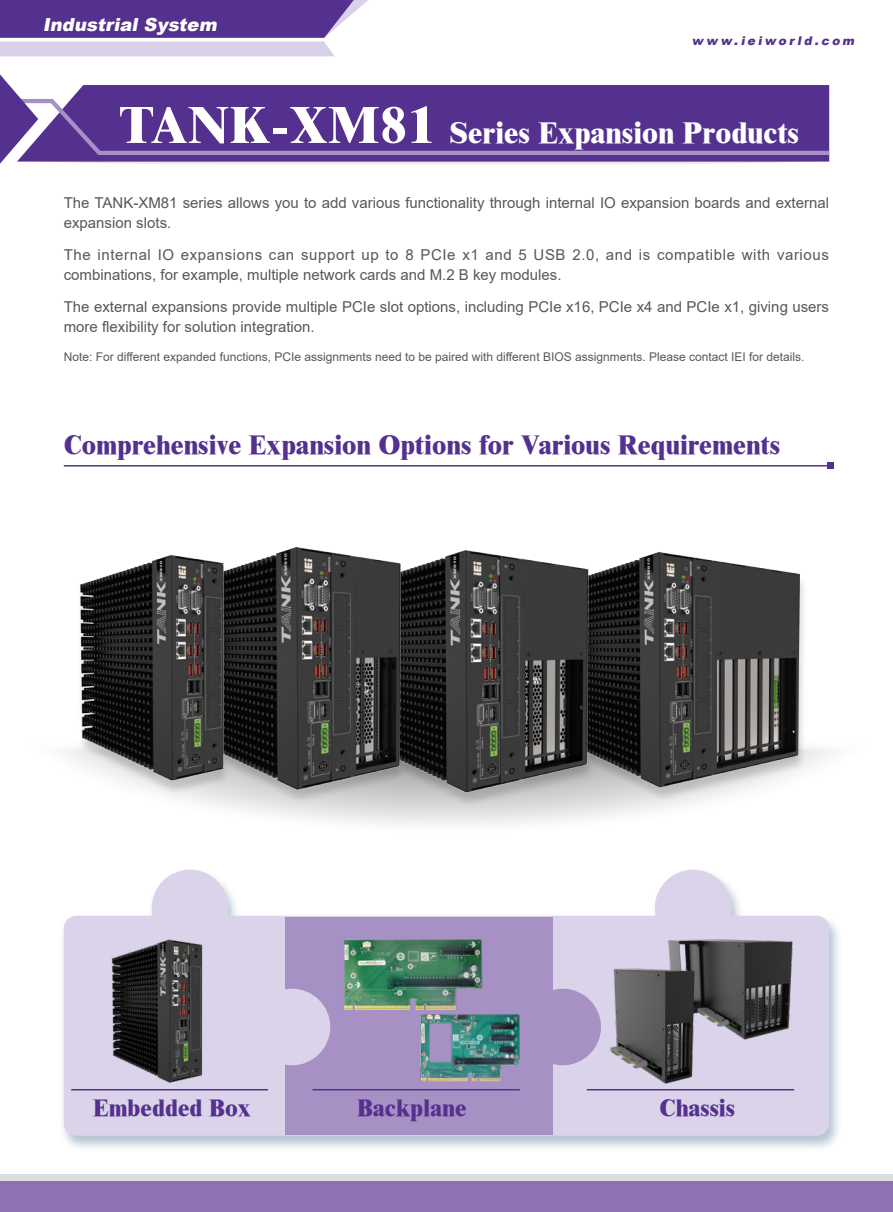
<style>
.page{position:relative;width:893px;height:1212px;background:#fff}
.page>*{position:absolute;margin:0;border:0;box-sizing:border-box;transform-origin:0 0}
.t1{font:800 30px "Times New Roman";color:#fff}
.t2{font:800 27px "Times New Roman";color:#54318f}
.t3{font:800 24px "Times New Roman";color:#54318f}
.t4{font:italic 900 18px "Arial";color:#fff}
.t5{font:15px/19.5px "Arial";color:#595757}
.t6{font:15px/19.5px "Arial";letter-spacing:.04em;color:#595757}
.t7{font:12px "Arial";color:#595757}
.t8{font:italic 900 12px "Arial";color:#54318f}
.s1{font-size:52.5px}
</style>
<div class="page">
<div style="left:21px;top:153px;width:808px;height:13px;background:#eee;border-radius:50%"></div>
<svg style="left:38px;top:85px;width:791px;height:77px;background:#5d3c95"></svg>
<svg style="left:38px;top:97px;width:792px;height:60px;background:#5c3b94"></svg>
<svg style="left:0;top:74px;width:38px;height:90px"></svg>
<svg style="left:0;top:0;width:368px;height:56px;background:#8b73b3"></svg>
<div style="left:0;top:1174px;width:893px;height:38px;background:#dcdddd"></div>
<div style="left:0;top:1181px;width:893px;height:31px;background:#8d72b1"></div>
<img style="left:616px;top:552px;width:197px;height:259px">
<img style="left:343px;top:550px;width:273px;height:263px">
<img style="left:180px;top:547px;width:237px;height:258px">
<img style="left:65px;top:547px;width:178px;height:251px">
<div style="left:59px;top:868px;width:784px;height:284px;background:#003967;opacity:.3"></div>
<div style="left:64px;top:916px;width:765px;height:220px;background:#dbd3e9;border-radius:13px"></div>
<div style="left:152px;top:870px;width:76px;height:76px;background:#dbd3e9;border-radius:50%"></div>
<div style="left:655px;top:870px;width:76px;height:76px;background:#dbd3e9;border-radius:50%"></div>
<div style="left:285px;top:917px;width:268px;height:218px;background:#a791c4"></div>
<div style="left:254px;top:989px;width:76px;height:76px;background:#dbd3e9;border-radius:50%"></div>
<div style="left:524px;top:989px;width:77px;height:76px;background:#a791c4;border-radius:50%"></div>
<img style="left:668px;top:939px;width:125px;height:101px">
<img style="left:610px;top:962px;width:94px;height:122px">
<hr style="left:64px;top:465px;width:766px;height:1px;background:#54318f">
<svg style="left:827px;top:463px;width:6px;height:6px"></svg>
<hr style="left:71px;top:1089px;width:197px;height:1px;background:#54318f">
<hr style="left:313px;top:1089px;width:207px;height:1px;background:#54318f">
<hr style="left:587px;top:1089px;width:207px;height:1px;background:#54318f">
<img style="left:344px;top:939px;width:139px;height:71px">
<img style="left:412px;top:1004px;width:108px;height:87px">
<img style="left:89px;top:939px;width:124px;height:152px">
<p class="t4" style="left:43px;top:18px;width:178px">Industrial System</p>
<p class="t8" style="left:692px;top:37px;width:166px">www.ieiworld.com</p>
<h1 class="t1" style="left:119px;top:116px;width:681px"><span class="s1">TANK-XM81</span> Series Expansion Products</h1>
<p class="t5" style="left:64px;top:195px;width:767px">The TANK-XM81 series allows you to add various functionality through internal IO expansion boards and external expansion slots.</p>
<p class="t6" style="left:64px;top:247px;width:767px">The internal IO expansions can support up to 8 PCIe x1 and 5 USB 2.0, and is compatible with various combinations, for example, multiple network cards and M.2 B key modules.</p>
<p class="t5" style="left:64px;top:298px;width:767px">The external expansions provide multiple PCIe slot options, including PCIe x16, PCIe x4 and PCIe x1, giving users more flexibility for solution integration.</p>
<p class="t7" style="left:64px;top:352px;width:742px">Note: For different expanded functions, PCIe assignments need to be paired with different BIOS assignments. Please contact IEI for details.</p>
<h2 class="t2" style="left:64px;top:430px;width:718px">Comprehensive Expansion Options for Various Requirements</h2>
<h3 class="t3" style="left:93px;top:1095px;width:160px">Embedded Box</h3>
<h3 class="t3" style="left:357px;top:1095px;width:112px">Backplane</h3>
<h3 class="t3" style="left:660px;top:1095px;width:77px">Chassis</h3>
</div>
